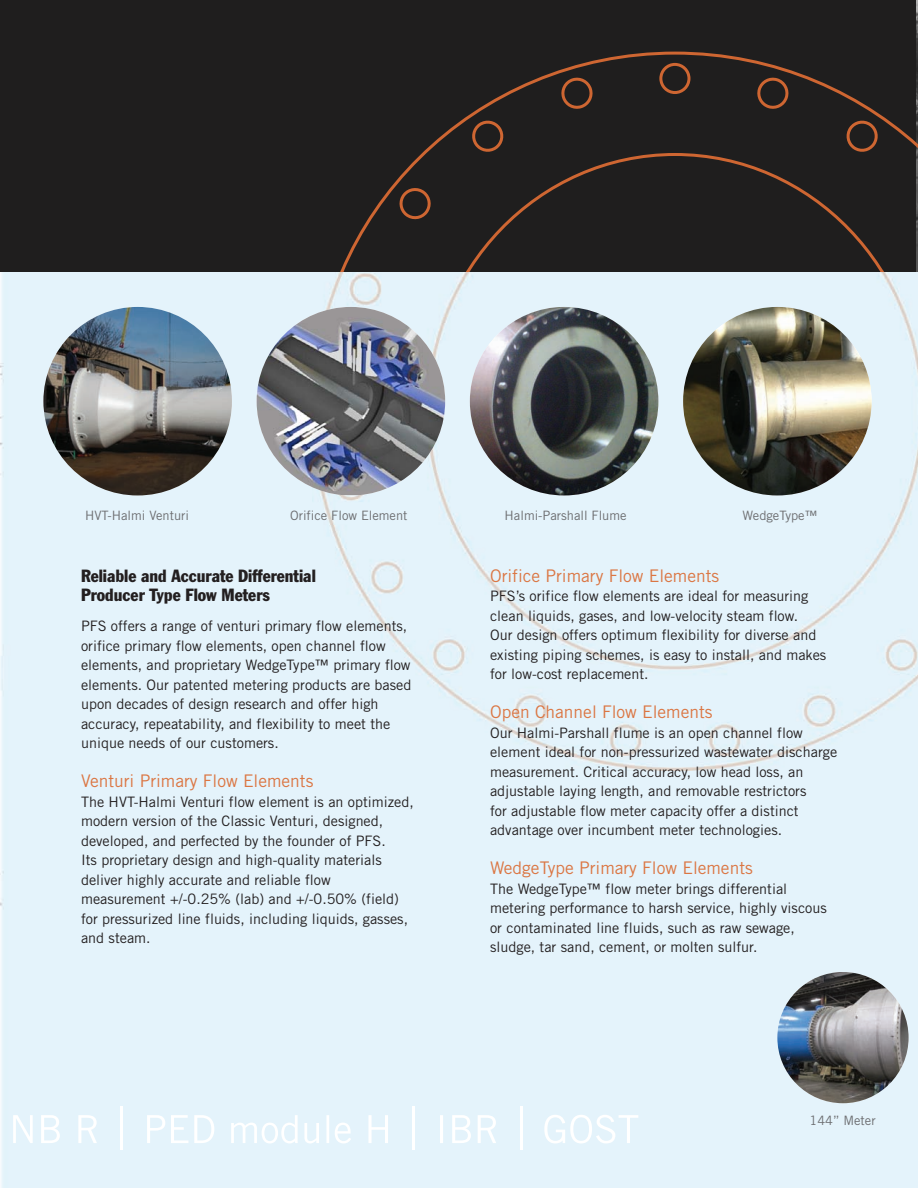
<style>
.page{position:relative;width:918px;height:1188px;background:#fff}
.page>*{position:absolute;margin:0;border:0;box-sizing:border-box;transform-origin:0 0}
.t1{font:17.4px "Trade Gothic";color:#db7643}
.t2{font:condensed 17.4px/19.5px "Franklin Gothic";color:#231f20}
.t3{font:14.4px/19.5px "Trade Gothic";color:#231f20}
.t4{font:12.9px "Trade Gothic";color:#6c6d70}
</style>
<div class="page">
<div style="left:0;top:271px;width:918px;height:917px;background:#e4f3fb"></div>
<div style="left:0;top:0;width:918px;height:271px;background:#1f1e1e"></div>
<div style="left:312px;top:271px;width:606px;height:499px;background:#e4f3fb"></div>
<img style="left:916px;top:0;width:2px;height:52px">
<img style="left:0;top:1115px;width:97px;height:28px">
<img style="left:121px;top:1107px;width:2px;height:42px">
<img style="left:147px;top:1115px;width:241px;height:28px">
<img style="left:413px;top:1107px;width:2px;height:42px">
<img style="left:440px;top:1115px;width:56px;height:28px">
<img style="left:520px;top:1107px;width:2px;height:42px">
<img style="left:544px;top:1115px;width:94px;height:28px">
<img style="left:43px;top:307px;width:189px;height:188px;border-radius:94px">
<img style="left:470px;top:307px;width:188px;height:188px;border-radius:94px">
<img style="left:683px;top:307px;width:189px;height:188px;border-radius:94px">
<img style="left:777px;top:972px;width:132px;height:131px;border-radius:66px">
<svg style="left:340px;top:52px;width:578px;height:219px"></svg>
<img style="left:257px;top:307px;width:188px;height:188px;border-radius:92px">
<p class="t4" style="left:85px;top:511px;width:105px">HVT-Halmi Venturi</p>
<p class="t4" style="left:290px;top:511px;width:119px">Orifice Flow Element</p>
<p class="t4" style="left:505px;top:511px;width:124px">Halmi-Parshall Flume</p>
<p class="t4" style="left:743px;top:511px;width:76px">WedgeType™</p>
<p class="t2" style="left:81px;top:567px;width:236px">Reliable and Accurate Differential<br>Producer Type Flow Meters</p>
<p class="t3" style="left:81px;top:618px;width:332px">PFS offers a range of venturi primary flow elements, orifice primary flow elements, open channel flow elements, and proprietary WedgeType™ primary flow elements. Our patented metering products are based upon decades of design research and offer high accuracy, repeatability, and flexibility to meet the unique needs of our customers.</p>
<p class="t1" style="left:81px;top:775px;width:234px">Venturi Primary Flow Elements</p>
<p class="t3" style="left:81px;top:793px;width:334px">The HVT-Halmi Venturi flow element is an optimized, modern version of the Classic Venturi, designed, developed, and perfected by the founder of PFS.<br>Its proprietary design and high-quality materials deliver highly accurate and reliable flow measurement +/-0.25% (lab) and +/-0.50% (field) for pressurized line fluids, including liquids, gasses, and steam.</p>
<p class="t1" style="left:490px;top:569px;width:231px">Orifice Primary Flow Elements</p>
<p class="t3" style="left:490px;top:588px;width:338px">PFS’s orifice flow elements are ideal for measuring clean liquids, gases, and low-velocity steam flow.<br>Our design offers optimum flexibility for diverse and existing piping schemes, is easy to install, and makes for low-cost replacement.</p>
<p class="t1" style="left:490px;top:706px;width:224px">Open Channel Flow Elements</p>
<p class="t3" style="left:490px;top:724px;width:349px">Our Halmi-Parshall flume is an open channel flow element ideal for non-pressurized wastewater discharge measurement. Critical accuracy, low head loss, an adjustable laying length, and removable restrictors<br>for adjustable flow meter capacity offer a distinct advantage over incumbent meter technologies.</p>
<p class="t1" style="left:490px;top:862px;width:264px">WedgeType Primary Flow Elements</p>
<p class="t3" style="left:490px;top:880px;width:338px">The WedgeType™ flow meter brings differential metering performance to harsh service, highly viscous or contaminated line fluids, such as raw sewage, sludge, tar sand, cement, or molten sulfur.</p>
<p class="t4" style="left:810px;top:1115px;width:68px">144” Meter</p>
</div>
